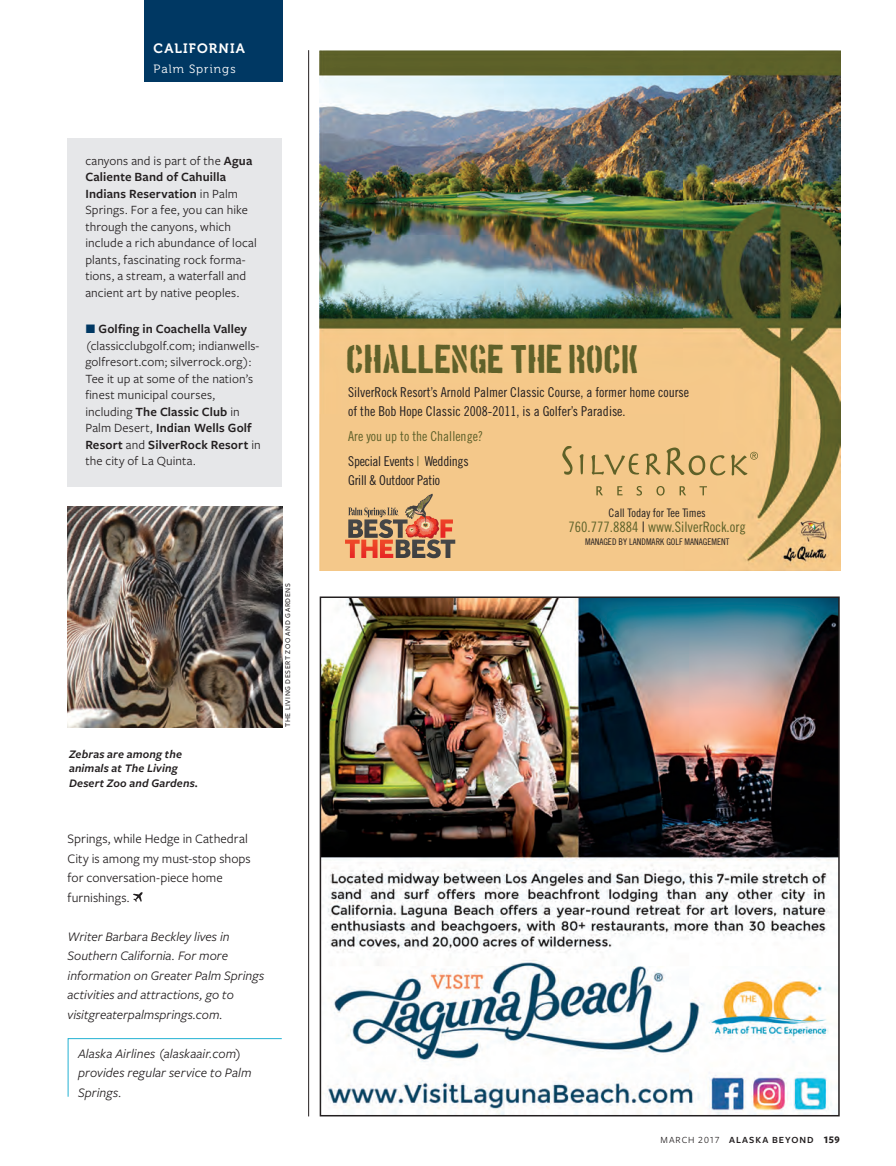
<style>
.page{position:relative;width:896px;height:1166px;background:#fff}
.page>*{position:absolute;margin:0;border:0;box-sizing:border-box;transform-origin:0 0}
.t1{font:31.65px "Boston Traffic";letter-spacing:-.015em;color:#5f612a}
.t2{font:14.4px "Trade Gothic Cond Eighteen";color:#5c6129}
.t3{font:13.65px/18.8px "Trade Gothic Cond Eighteen";color:#231f20}
.t4{font:13.65px/18.8px "Trade Gothic Cond Eighteen";letter-spacing:-.02em;color:#231f20}
.t5{font:13.65px "Trade Gothic Cond Eighteen";color:#5f612a}
.t6{font:italic 13.5px/19.5px "Freight Sans Pro";letter-spacing:.005em;color:#231f20}
.t7{font:13.5px/19.5px "Freight Sans Pro";letter-spacing:.005em;color:#231f20}
.t8{font:13.5px "Museo 700";letter-spacing:.085em;color:#fff}
.t9{font:13.05px/16.5px "Freight Sans Pro";letter-spacing:.01em;color:#231f20}
.t10{font:italic 600 12px/14.4px "Freight Sans Pro";letter-spacing:.015em;color:#231f20}
.t11{font:12px "Museo 300";letter-spacing:.085em;color:#fff}
.t12{font:11.7px "Trade Gothic Cond Eighteen";color:#231f20}
.t13{font:600 9.75px "Freight Sans Pro";letter-spacing:.105em;color:#231f20}
.t14{font:9.15px "Trade Gothic Cond Eighteen";color:#231f20}
.t15{font:500 7.5px "Freight Sans Pro";letter-spacing:.075em;color:#231f20}
.t16{font:300 1.65px "Gotham";color:#3e3e3f}
.s1{font-weight:600}
.s2{font-size:13.5px;color:#003863}
.s3{color:#5f612a}
.s4{color:#231f20}
.s5{font-weight:400}
.s6{font-weight:700;font-size:10.5px}
</style>
<div class="page">
<hr style="left:308px;top:50px;width:1px;height:1066px;background:#231f20">
<svg style="left:133px;top:892px;width:10px;height:10px"></svg>
<img style="left:68px;top:507px;width:214px;height:220px">
<img style="left:320px;top:51px;width:520px;height:520px">
<svg style="left:345px;top:494px;width:110px;height:64px;background:#c59069"></svg>
<svg style="left:562px;top:446px;width:196px;height:49px;background:#e1ba7d"></svg>
<img style="left:323px;top:599px;width:513px;height:514px">
<div style="left:320px;top:596px;width:519px;height:520px;border:2px solid #231f20"></div>
<div style="left:67px;top:138px;width:215px;height:349px;background:#e6e7e9"></div>
<div style="left:144px;top:0;width:138px;height:82px;background:#003863"></div>
<svg style="left:67px;top:1038px;width:215px;height:59px"></svg>
<p class="t8" style="left:154px;top:41px;width:93px">CALIFORNIA</p>
<p class="t11" style="left:154px;top:62px;width:83px">Palm Springs</p>
<p class="t9" style="left:85px;top:152px;width:173px">canyons and is part of the <span class="s1">Agua<br>Caliente Band of Cahuilla<br>Indians Reservation</span> in Palm<br>Springs. For a fee, you can hike through the canyons, which include a rich abundance of local plants, fascinating rock forma&shy;tions, a stream, a waterfall and ancient art by native peoples.</p>
<p class="t9" style="left:85px;top:320px;width:177px"><span class="s2">T</span> <span class="s1">Golfing in Coachella Valley </span>(classicclubgolf.com; indianwells&shy;golfresort.com; silverrock.org):<br>Tee it up at some of the nation’s finest municipal courses, including <span class="s1">The Classic Club</span> in<br>Palm Desert, <span class="s1">Indian Wells Golf<br>Resort</span> and <span class="s1">SilverRock Resort</span> in the city of La Quinta.</p>
<p class="t10" style="left:69px;top:746px;width:131px">Zebras are among the animals at The Living<br>Desert Zoo and Gardens.</p>
<p class="t7" style="left:68px;top:828px;width:185px">Springs, while H edge in Cathedral<br>City is among my must-stop shops for conversation-piece home furnishings.</p>
<p class="t6" style="left:68px;top:926px;width:198px">Writer Barbara Beckley lives in Southern California. For more information on Greater Palm Springs activities and attractions, go to visitgreaterpalmsprings.com.</p>
<p class="t6" style="left:78px;top:1043px;width:175px">Alaska Airlines (alaskaair.com) provides regular service to Palm<br>Springs.</p>
<p class="t15" style="left:283px;top:727px;width:145px;rotate:-90deg">The Living Desert Zoo and Gardens</p>
<p class="t1" style="left:347px;top:344px;width:294px">CHALLENGE THE ROCK</p>
<p class="t3" style="left:348px;top:383px;width:342px">SilverRock Resort’s Arnold Palmer Classic Course, a former home course of the Bob Hope Classic 2008-2011, is a Golfer’s Paradise.</p>
<p class="t5" style="left:348px;top:428px;width:136px">Are you up to the Challenge?</p>
<p class="t4" style="left:348px;top:451px;width:122px">Special Events <span class="s3">|</span> Weddings<br>Grill &amp; Outdoor Patio</p>
<p class="t16" style="left:398px;top:514px;width:3px">®</p>
<p class="t12" style="left:608px;top:506px;width:99px">Call Today for Tee Times</p>
<p class="t2" style="left:568px;top:518px;width:179px">760.777.8884 <span class="s4">|</span> www.SilverRock.org</p>
<p class="t14" style="left:585px;top:536px;width:146px">MANAGED BY LANDMARK GOLF MANAGEMENT</p>
<p class="t13" style="left:660px;top:1133px;width:180px"><span class="s5">March 2017</span> Alaska Beyond <span class="s6">159</span></p>
</div>
